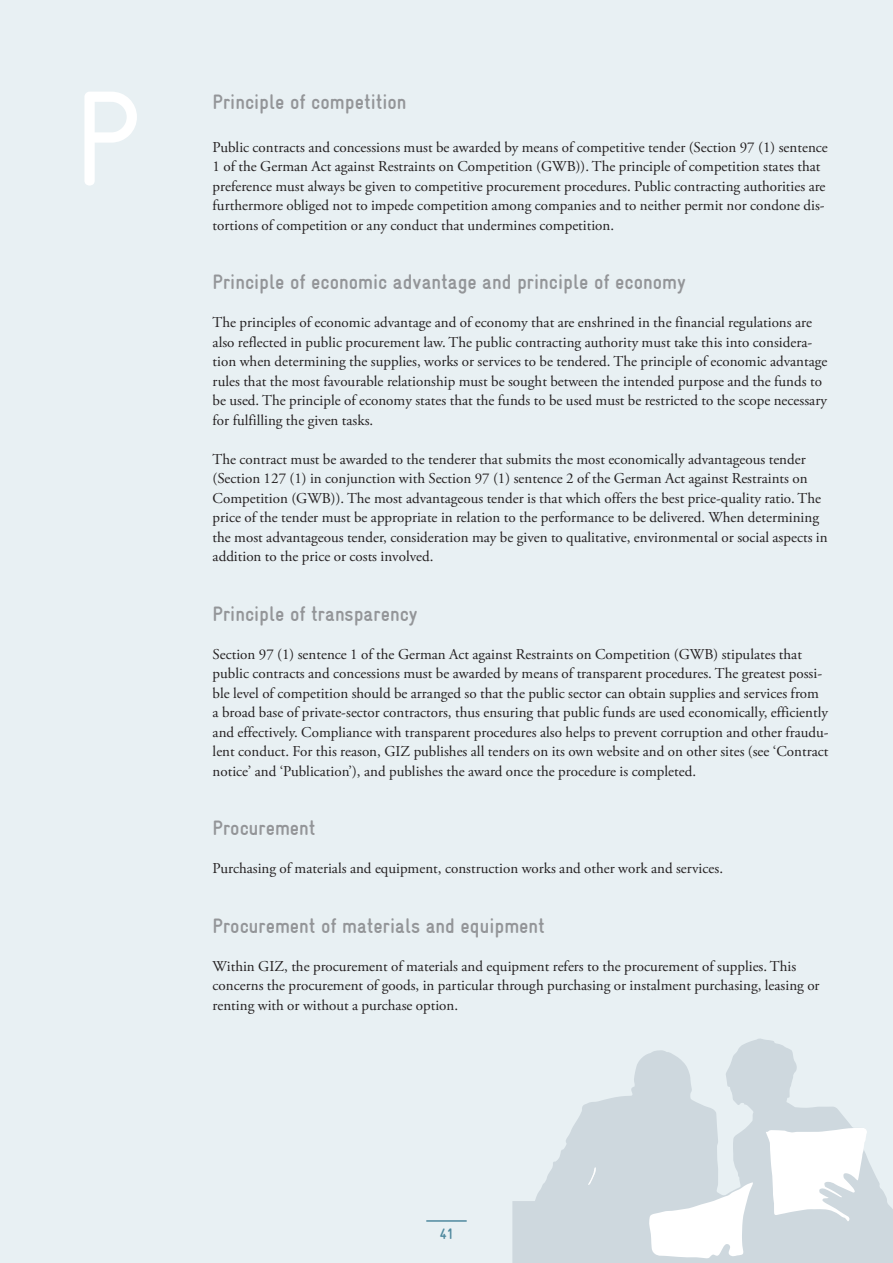
<style>
.page{position:relative;width:893px;height:1263px;background:#e8f0f3}
.page>*{position:absolute;margin:0;border:0;box-sizing:border-box;transform-origin:0 0}
.t1{font:condensed 135px "Gravur";color:#fff}
.t2{font:700 condensed 21px "Gravur";color:#939598}
.t3{font:15px/19.5px "Adobe Garamond Pro";color:#231f20}
.t4{font:700 condensed 15px "Gravur";color:#4f899e}
</style>
<div class="page">
<hr style="left:426px;top:1220px;width:41px;height:2px;background:#4f899e">
<svg style="left:512px;top:1038px;width:381px;height:225px;fill:#ced8de"></svg>
<svg style="left:588px;top:1167px;width:8px;height:18px"></svg>
<svg style="left:766px;top:1128px;width:101px;height:93px;background:#eff2f4"></svg>
<svg style="left:649px;top:1182px;width:104px;height:76px;background:#ecf0f2"></svg>
<h1 class="t1" style="left:72px;top:62px;width:70px">P</h1>
<h2 class="t2" style="left:213px;top:90px;width:195px">Principle of competition</h2>
<p class="t3" style="left:213px;top:138px;width:617px">Public contracts and concessions must be awarded by means of competitive tender (Section 97 (1) sentence 1 of the German Act against Restraints on Competition (GWB)). The principle of competition states that preference must always be given to competitive procurement procedures. Public contracting authorities are furthermore obliged not to impede competition among companies and to neither permit nor condone dis&shy;tortions of competition or any conduct that undermines competition.</p>
<h2 class="t2" style="left:213px;top:270px;width:475px">Principle of economic advantage and principle of economy</h2>
<p class="t3" style="left:213px;top:313px;width:616px">The principles of economic advantage and of economy that are enshrined in the financial regulations are also reflected in public procurement law. The public contracting authority must take this into considera&shy;tion when determining the supplies, works or services to be tendered. The principle of economic advantage rules that the most favourable relationship must be sought between the intended purpose and the funds to be used. The principle of economy states that the funds to be used must be restricted to the scope necessary for fulfilling the given tasks.</p>
<p class="t3" style="left:213px;top:450px;width:617px">The contract must be awarded to the tenderer that submits the most economically advantageous tender (Section 127 (1) in conjunction with Section 97 (1) sentence 2 of the German Act against Restraints on Competition (GWB)). The most advantageous tender is that which offers the best price-quality ratio. The price of the tender must be appropriate in relation to the performance to be delivered. When determining the most advantageous tender, consideration may be given to qualitative, environmental or social aspects in addition to the price or costs involved.</p>
<h2 class="t2" style="left:213px;top:602px;width:206px">Principle of transparency</h2>
<p class="t3" style="left:213px;top:645px;width:618px">Section 97 (1) sentence 1 of the German Act against Restraints on Competition (GWB) stipulates that public contracts and concessions must be awarded by means of transparent procedures. The greatest possi&shy;ble level of competition should be arranged so that the public sector can obtain supplies and services from a broad base of private-sector contractors, thus ensuring that public funds are used economically, efficiently and effectively. Compliance with transparent procedures also helps to prevent corruption and other fraudu&shy;lent conduct. For this reason, GIZ publishes all tenders on its own website and on other sites (see ‘Contract notice’ and ‘Publication’), and publishes the award once the procedure is completed.</p>
<h2 class="t2" style="left:213px;top:816px;width:104px">Procurement</h2>
<p class="t3" style="left:213px;top:859px;width:512px">Purchasing of materials and equipment, construction works and other work and services.</p>
<h2 class="t2" style="left:213px;top:914px;width:334px">Procurement of materials and equipment</h2>
<p class="t3" style="left:213px;top:957px;width:608px">Within GIZ, the procurement of materials and equipment refers to the procurement of supplies. This concerns the procurement of goods, in particular through purchasing or instalment purchasing, leasing or renting with or without a purchase option.</p>
<p class="t4" style="left:440px;top:1225px;width:15px">41</p>
<p class="t4" style="left:440px;top:1230px;width:15px">41</p>
</div>
